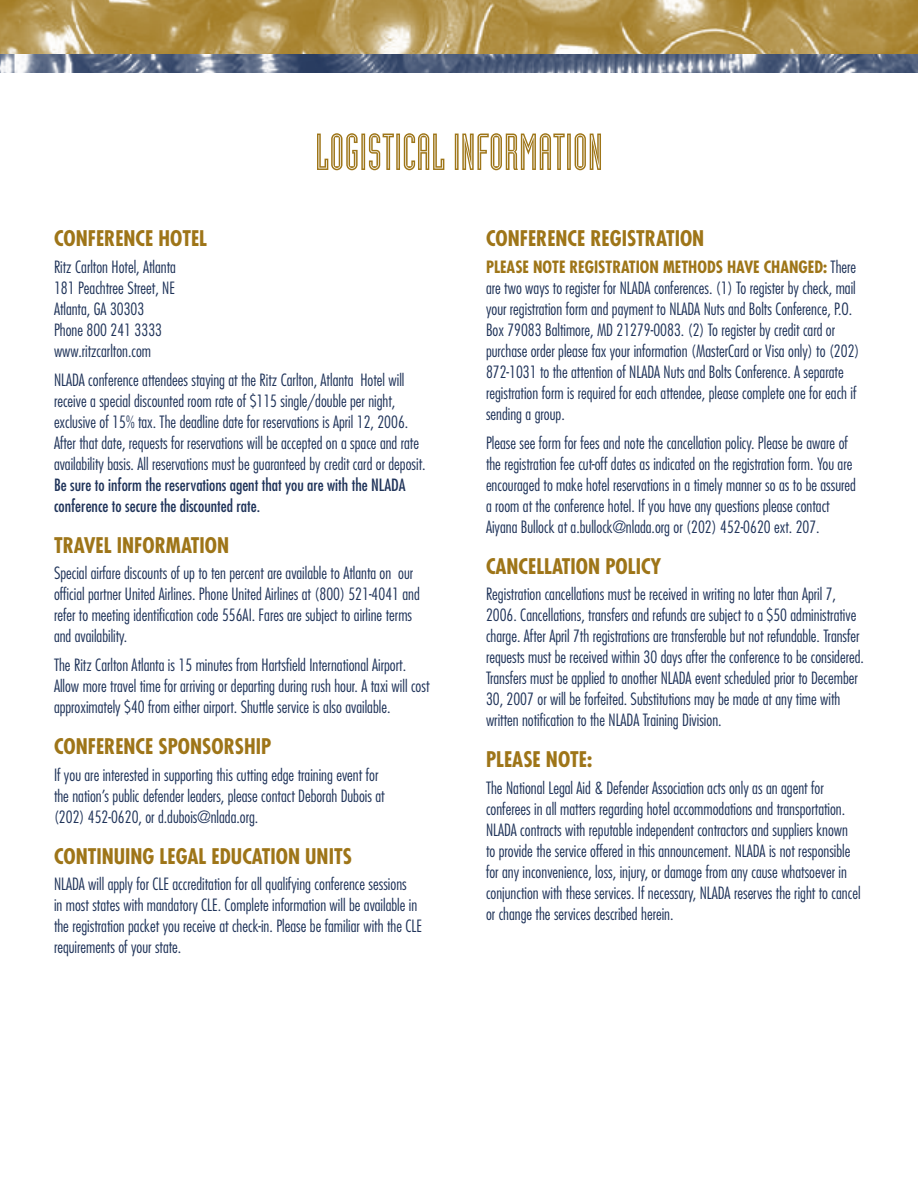
<style>
.page{position:relative;width:918px;height:1188px;background:#fff}
.page>*{position:absolute;margin:0;border:0;box-sizing:border-box;transform-origin:0 0}
.Heading_1{font:51px "Industria Inline";color:#9e7518}
.Heading_2{font:700 condensed 21px "Futura";color:#9e7518}
.Body_Text{font:300 condensed 16.5px/21px "Futura";color:#20345a}
.s1{font-weight:400}
.s2{font-weight:700;color:#9e7518}
</style>
<div class="page">
<img style="left:0;top:0;width:918px;height:54px">
<img style="left:0;top:54px;width:918px;height:19px">
<p class="Heading_1" style="left:315px;top:124px;width:289px">LOGISTICAL INFORMATION</p>
<p class="Heading_2" style="left:54px;top:225px;width:155px">CONFERENCE HOTEL</p>
<p class="Body_Text" style="left:54px;top:256px;width:124px">Ritz Carlton Hotel, Atlanta<br>181 Peachtree Street, NE<br>Atlanta, GA 30303<br>Phone 800 241 3333 www.ritzcarlton.com</p>
<p class="Body_Text" style="left:54px;top:369px;width:373px">NLADA conference attendees staying at the Ritz Carlton, Atlanta Hotel will receive a special discounted room rate of $115 single/double per night, exclusive of 15% tax. The deadline date for reservations is April 12, 2006.<br>After that date, requests for reservations will be accepted on a space and rate availability basis. All reservations must be guaranteed by credit card or deposit.<br><span class="s1">Be sure to inform the reservations agent that you are with the NLADA conference to secure the discounted rate.</span></p>
<p class="Heading_2" style="left:54px;top:531px;width:177px">TRAVEL INFORMATION</p>
<p class="Body_Text" style="left:54px;top:562px;width:367px">Special airfare discounts of up to ten percent are available to Atlanta on our official partner United Airlines. Phone United Airlines at (800) 521-4041 and refer to meeting identification code 556AI. Fares are subject to airline terms and availability.</p>
<p class="Body_Text" style="left:54px;top:654px;width:377px">The Ritz Carlton Atlanta is 15 minutes from Hartsfield International Airport.<br>Allow more travel time for arriving or departing during rush hour. A taxi will cost approximately $40 from either airport. Shuttle service is also available.</p>
<p class="Heading_2" style="left:54px;top:733px;width:219px">CONFERENCE SPONSORSHIP</p>
<p class="Body_Text" style="left:54px;top:764px;width:332px">If you are interested in supporting this cutting edge training event for the nation’s public defender leaders, please contact Deborah Dubois at (202) 452-0620, or d.dubois@nlada.org.</p>
<p class="Heading_2" style="left:54px;top:843px;width:299px">CONTINUING LEGAL EDUCATION UNITS</p>
<p class="Body_Text" style="left:54px;top:873px;width:369px">NLADA will apply for CLE accreditation for all qualifying conference sessions<br>in most states with mandatory CLE. Complete information will be available in the registration packet you receive at check-in. Please be familiar with the CLE requirements of your state.</p>
<p class="Heading_2" style="left:486px;top:225px;width:220px">CONFERENCE REGISTRATION</p>
<p class="Body_Text" style="left:486px;top:256px;width:375px"><span class="s2">PLEASE NOTE REGISTRATION METHODS HAVE CHANGED:</span> There are two ways to register for NLADA conferences. (1) To register by check, mail your registration form and payment to NLADA Nuts and Bolts Conference, P.O.<br>Box 79083 Baltimore, MD 21279-0083. (2) To register by credit card or purchase order please fax your information (MasterCard or Visa only) to (202)<br>872-1031 to the attention of NLADA Nuts and Bolts Conference. A separate registration form is required for each attendee, please complete one for each if sending a group.</p>
<p class="Body_Text" style="left:486px;top:432px;width:372px">Please see form for fees and note the cancellation policy. Please be aware of the registration fee cut-off dates as indicated on the registration form. You are encouraged to make hotel reservations in a timely manner so as to be assured a room at the conference hotel. If you have any questions please contact Aiyana Bullock at a.bullock@nlada.org or (202) 452-0620 ext. 207.</p>
<p class="Heading_2" style="left:486px;top:552px;width:177px">CANCELLATION POLICY</p>
<p class="Body_Text" style="left:486px;top:583px;width:379px">Registration cancellations must be received in writing no later than April 7, 2006. Cancellations, transfers and refunds are subject to a $50 administrative charge. After April 7th registrations are transferable but not refundable. Transfer requests must be received within 30 days after the conference to be considered.<br>Transfers must be applied to another NLADA event scheduled prior to December 30, 2007 or will be forfeited. Substitutions may be made at any time with written notification to the NLADA Training Division.</p>
<p class="Heading_2" style="left:486px;top:746px;width:108px">PLEASE NOTE:</p>
<p class="Body_Text" style="left:486px;top:777px;width:376px">The National Legal Aid &amp; Defender Association acts only as an agent for conferees in all matters regarding hotel accommodations and transportation.<br>NLADA contracts with reputable independent contractors and suppliers known to provide the service offered in this announcement. NLADA is not responsible for any inconvenience, loss, injury, or damage from any cause whatsoever in conjunction with these services. If necessary, NLADA reserves the right to cancel or change the services described herein.</p>
</div>
